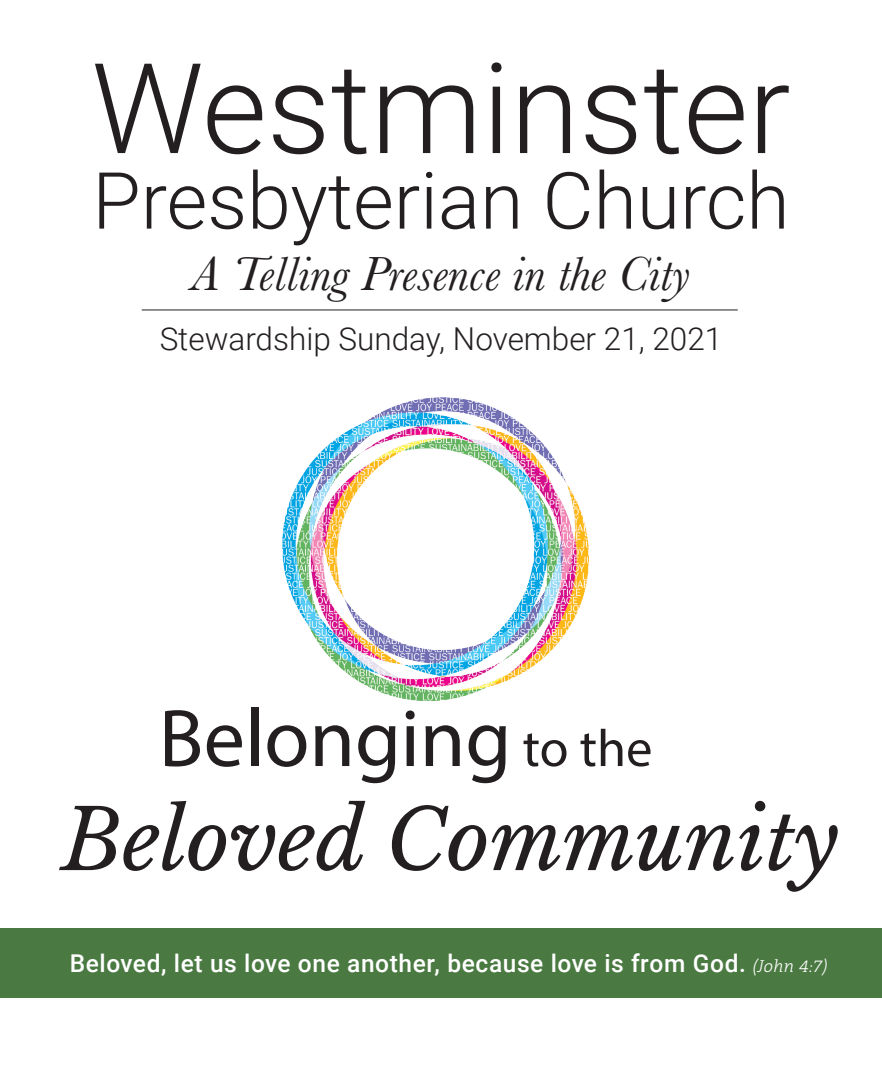
<style>
.page{position:relative;width:882px;height:1071px;background:#fff}
.page>*{position:absolute;margin:0;border:0;box-sizing:border-box;transform-origin:0 0}
.t1{font:300 125.65px "Roboto";color:#231f20}
.t2{font:82.25px "Myriad Pro";color:#231f20}
.t3{font:300 78.75px "Roboto";color:#231f20}
.t4{font:italic 49.7px "Baskerville";color:#231f20}
.t5{font:300 31.5px "Roboto";color:#231f20}
.t6{font:500 24.5px "Roboto";letter-spacing:.025em;color:#fff}
.s1{font-size:52.5px}
.s2{font-family:"The Serif B W3";font-weight:300;font-style:italic;font-size:17.5px}
</style>
<div class="page">
<hr style="left:142px;top:310px;width:596px;height:1px;background:#231f20">
<svg style="left:59px;top:801px;width:779px;height:91px"></svg>
<img style="left:282px;top:397px;width:307px;height:303px">
<div style="left:0;top:928px;width:882px;height:69px;background:#4a7a42"></div>
<p class="t1" style="left:91px;top:20px;width:701px">Westminster</p>
<p class="t3" style="left:92px;top:145px;width:699px">Presbyterian Church</p>
<p class="t4" style="left:192px;top:241px;width:500px">A Telling Presence in the City</p>
<p class="t5" style="left:160px;top:317px;width:564px">Stewardship Sunday, November 21, 2021</p>
<p class="t2" style="left:159px;top:688px;width:495px">Belonging <span class="s1">to the</span></p>
<p class="t6" style="left:70px;top:946px;width:759px">Beloved, let us love one another, because love is from God. <span class="s2">(John 4:7)</span></p>
</div>
